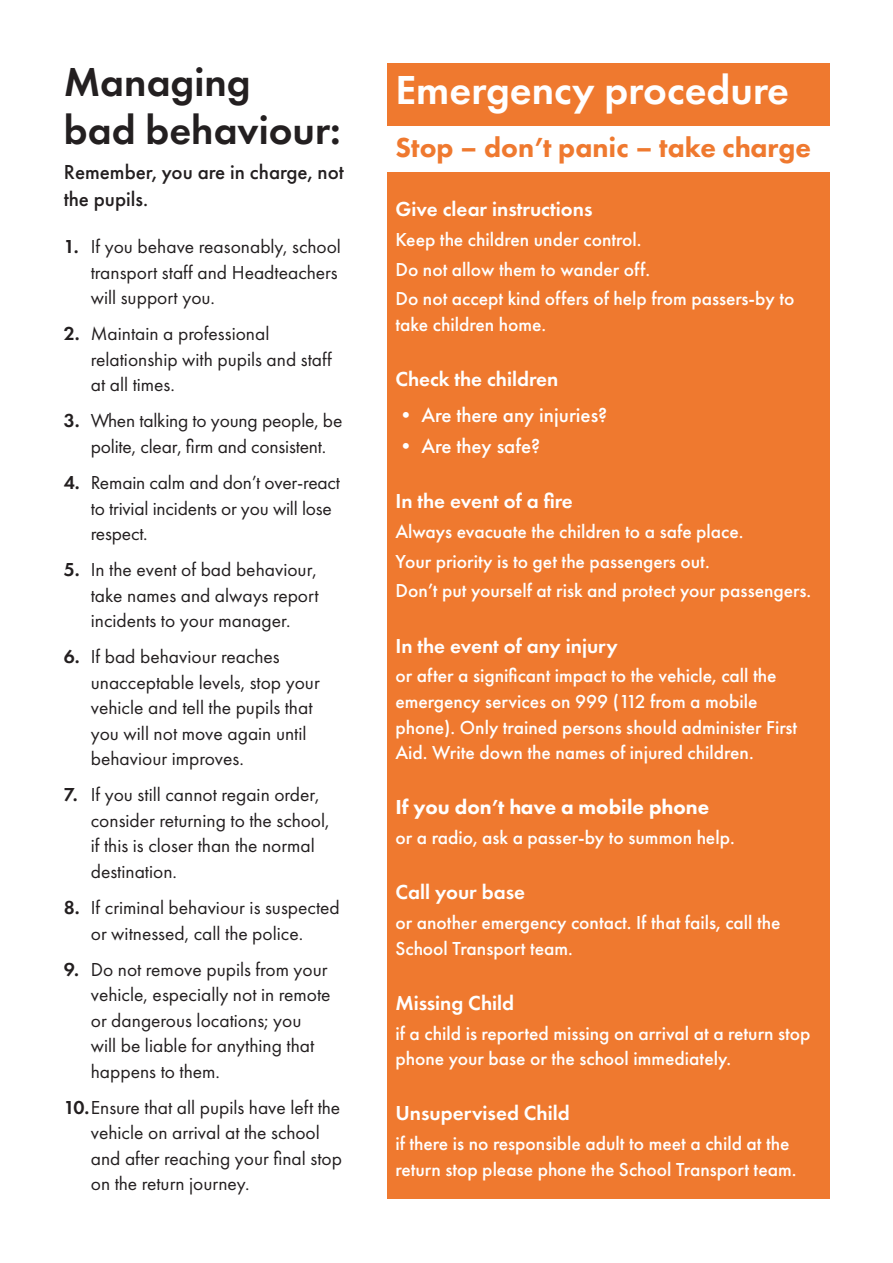
<style>
.page{position:relative;width:893px;height:1263px;background:#fff}
.page>*{position:absolute;margin:0;border:0;box-sizing:border-box;transform-origin:0 0}
.t1{font:600 42px "Futura PT";color:#231f20}
.t2{font:600 42px "Futura PT";color:#fff}
.t3{font:800 28.5px "Futura PT";color:#ef792f}
.Heading_4_-_Emergenc{font:600 21px "Futura PT";color:#fff}
.Intro{font:500 21px/27px "Futura PT";color:#231f20}
.TExt__P{font:500 21px "Futura PT";color:#fff}
.Heading_4_-_Emergenc-2{font:800 21px "Futura PT";color:#fff}
.t4{font:19.5px/25.5px "Futura PT";color:#231f20}
.Emergency_text_box{font:500 19.5px/25.5px "Futura PT";color:#fff}
.s1{font-weight:600}
</style>
<div class="page">
<div style="left:387px;top:64px;width:442px;height:1135px;background:#ef792f"></div>
<div style="left:387px;top:126px;width:442px;height:46px;background:#fff"></div>
<h2 class="t1" style="left:64px;top:56px;width:188px">Managing</h2>
<h2 class="t1" style="left:64px;top:104px;width:279px">bad behaviour:</h2>
<p class="Intro" style="left:64px;top:159px;width:282px">Remember, you are in charge, not the pupils.</p>
<p class="t4" style="left:91px;top:234px;width:252px;text-indent:-27px"><span class="s1">1.</span> If you behave reasonably, school transport staff and Headteachers will support you.</p>
<p class="t4" style="left:91px;top:321px;width:243px;text-indent:-27px"><span class="s1">2.</span> Maintain a professional relationship with pupils and staff at all times.</p>
<p class="t4" style="left:64px;top:408px;width:280px;text-align:center"><span class="s1">3.</span> When talking to young people, be polite, clear, firm and consistent.</p>
<p class="t4" style="left:91px;top:470px;width:251px;text-indent:-27px"><span class="s1">4.</span> Remain calm and don’t over-react to trivial incidents or you will lose respect.</p>
<p class="t4" style="left:91px;top:557px;width:229px;text-align:justify;text-indent:-27px"><span class="s1">5.</span> In the event of bad behaviour, take names and always report incidents to your manager.</p>
<p class="t4" style="left:91px;top:644px;width:230px;text-indent:-27px"><span class="s1">6.</span> If bad behaviour reaches unacceptable levels, stop your vehicle and tell the pupils that you will not move again until behaviour improves.</p>
<p class="t4" style="left:91px;top:782px;width:240px;text-indent:-27px"><span class="s1">7.</span> If you still cannot regain order, consider returning to the school, if this is closer than the normal destination.</p>
<p class="t4" style="left:64px;top:895px;width:278px;text-align:center"><span class="s1">8.</span> If criminal behaviour is suspected or witnessed, call the police.</p>
<p class="t4" style="left:91px;top:956px;width:241px;text-indent:-27px"><span class="s1">9.</span> Do not remove pupils from your vehicle, especially not in remote or dangerous locations; you will be liable for anything that happens to them.</p>
<p class="t4" style="left:91px;top:1094px;width:253px;text-indent:-27px"><span class="s1">10.</span>Ensure that all pupils have left the vehicle on arrival at the school and after reaching your final stop on the return journey.</p>
<h2 class="t2" style="left:395px;top:64px;width:395px">Emergency procedure</h2>
<h3 class="t3" style="left:395px;top:129px;width:417px">Stop – don’t panic – take charge</h3>
<h4 class="Heading_4_-_Emergenc" style="left:395px;top:196px;width:199px">Give clear instructions</h4>
<p class="Emergency_text_box" style="left:395px;top:227px;width:248px">Keep the children under control.</p>
<p class="Emergency_text_box" style="left:395px;top:256px;width:256px">Do not allow them to wander off.</p>
<p class="Emergency_text_box" style="left:395px;top:286px;width:400px">Do not accept kind offers of help from passers-by to take children home.</p>
<h4 class="Heading_4_-_Emergenc" style="left:395px;top:366px;width:164px">Check the children</h4>
<p class="TExt__P" style="left:395px;top:402px;width:213px">• Are there any injuries?</p>
<p class="TExt__P" style="left:395px;top:433px;width:146px">• Are they safe?</p>
<h4 class="Heading_4_-_Emergenc" style="left:395px;top:488px;width:179px">In the event of a fire</h4>
<p class="Emergency_text_box" style="left:395px;top:519px;width:350px">Always evacuate the children to a safe place.</p>
<p class="Emergency_text_box" style="left:395px;top:548px;width:316px">Your priority is to get the passengers out.</p>
<p class="Emergency_text_box" style="left:395px;top:578px;width:417px">Don’t put yourself at risk and protect your passengers.</p>
<h4 class="Heading_4_-_Emergenc" style="left:395px;top:632px;width:224px">In the event of any injury</h4>
<p class="Emergency_text_box" style="left:395px;top:663px;width:403px">or after a significant impact to the vehicle, call the emergency services on 999 (112 from a mobile phone). Only trained persons should administer First Aid. Write down the names of injured children.</p>
<h4 class="Heading_4_-_Emergenc-2" style="left:395px;top:794px;width:315px">If you don’t have a mobile phone</h4>
<p class="Emergency_text_box" style="left:395px;top:825px;width:341px">or a radio, ask a passer-by to summon help.</p>
<h4 class="Heading_4_-_Emergenc" style="left:395px;top:879px;width:131px">Call your base</h4>
<p class="Emergency_text_box" style="left:395px;top:910px;width:386px">or another emergency contact. If that fails, call the<br>School Transport team.</p>
<h4 class="Heading_4_-_Emergenc" style="left:395px;top:990px;width:120px">Missing Child</h4>
<p class="Emergency_text_box" style="left:395px;top:1020px;width:417px">if a child is reported missing on arrival at a return stop phone your base or the school immediately.</p>
<h4 class="Heading_4_-_Emergenc" style="left:395px;top:1100px;width:176px">Unsupervised Child</h4>
<p class="Emergency_text_box" style="left:395px;top:1131px;width:402px">if there is no responsible adult to meet a child at the return stop please phone the School Transport team.</p>
</div>
